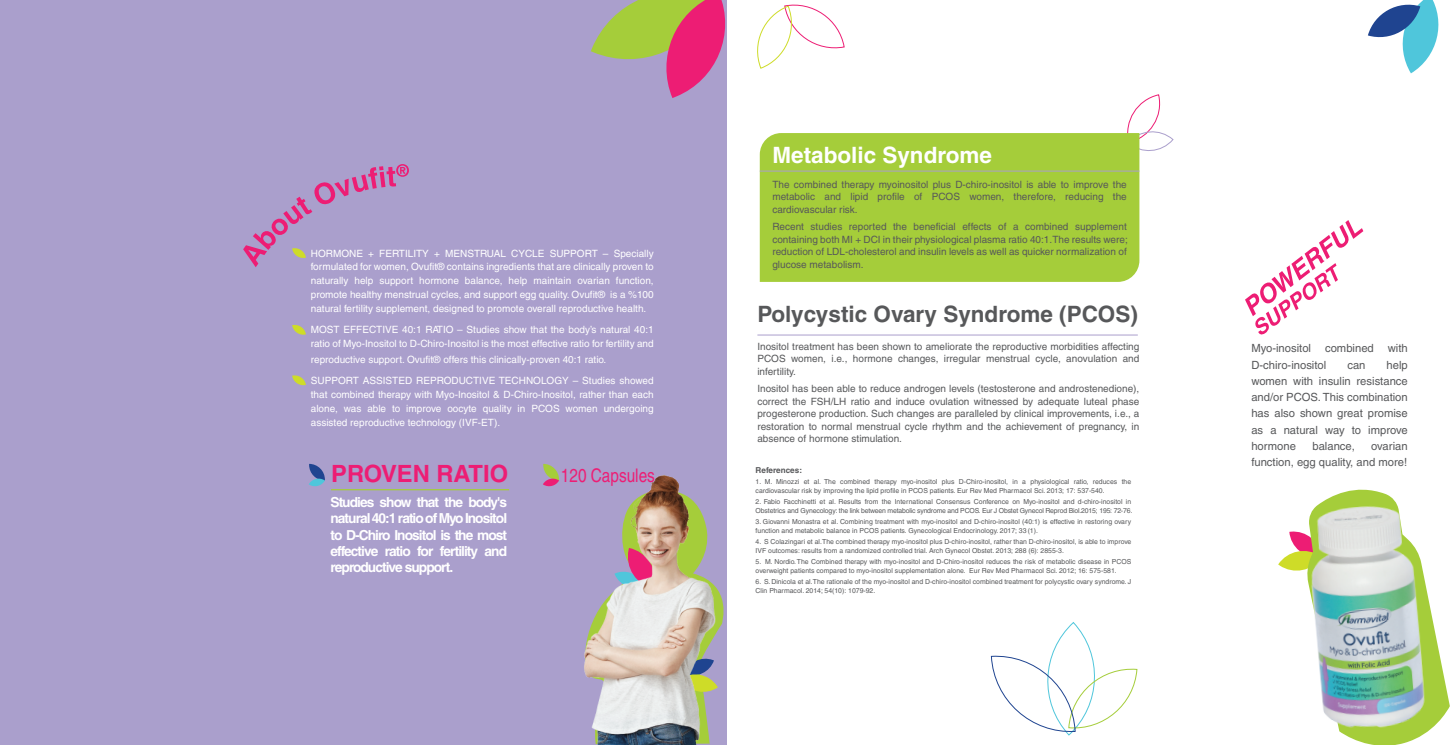
<style>
.page{position:relative;width:1453px;height:745px;background:#fff}
.page>*{position:absolute;margin:0;border:0;box-sizing:border-box;transform-origin:0 0}
.t1{font:700 23.75px "Helvetica CE";color:#ed1d74}
.t2{font:700 22.5px "Helvetica CE";color:#57585a}
.t3{font:700 22.5px "Helvetica CE";color:#fff}
.t4{font:condensed 18.75px "Helvetica CE";color:#ed1d74}
.t5{font:700 13.75px/16.2px "Helvetica CE";letter-spacing:-.07em;color:#fff;text-align:justify}
.t6{font:11.25px/16.2px "Helvetica CE";color:#57585a}
.t7{font:10px/12.5px "Helvetica CE";color:#57585a;text-align:justify}
.t8{font:10px/13.8px "Helvetica CE";color:#fff;text-align:justify}
.t9{font:700 8.12px "Helvetica";color:#57585a}
.t10{font:6.88px/8.8px "Helvetica CE";color:#57585a}
</style>
<div class="page">
<div style="left:0;top:0;width:726px;height:744px;background:#aa9fcc"></div>
<svg style="left:1368px;top:0;width:71px;height:73px"></svg>
<svg style="left:1127px;top:94px;width:46px;height:60px"></svg>
<div style="left:760px;top:133px;width:379px;height:149px;background:#a5cd3a"></div>
<svg style="left:757px;top:4px;width:87px;height:65px"></svg>
<svg style="left:991px;top:622px;width:108px;height:114px"></svg>
<svg style="left:591px;top:0;width:136px;height:98px"></svg>
<img style="left:449px;top:453px;width:278px;height:291px">
<img style="left:1099px;top:489px;width:351px;height:255px">
<svg style="left:543px;top:463px;width:16px;height:24px"></svg>
<svg style="left:309px;top:463px;width:16px;height:24px"></svg>
<svg style="left:292px;top:375px;width:14px;height:11px"></svg>
<svg style="left:292px;top:325px;width:14px;height:10px"></svg>
<svg style="left:243px;top:164px;width:166px;height:103px"></svg>
<hr style="left:331px;top:488px;width:178px;height:2px;background:#a5cd3a">
<hr style="left:757px;top:334px;width:381px;height:1px;background:#aa9fcc">
<hr style="left:760px;top:171px;width:379px;height:1px;background:#aa9fcc">
<svg style="left:1245px;top:220px;width:118px;height:115px"></svg>
<p class="t8" style="left:311px;top:246px;width:344px">HORMONE + FERTILITY + MENSTRUAL CYCLE SUPPORT – Specially formulated for women, Ovufit® contains ingredients that are clinically proven to naturally help support hormone balance, help maintain ovarian function, promote healthy menstrual cycles, and support egg quality. Ovufit® is a %100 natural fertility supplement, designed to promote overall reproductive health.</p>
<h3 class="t8" style="left:311px;top:322px;width:344px">MOST EFFECTIVE 40:1 RATIO – Studies show that the body’s natural 40:1 ratio of Myo-Inositol to D-Chiro-Inositol is the most effective ratio for fertility and</h3>
<h3 class="t8" style="left:311px;top:349px;width:344px;line-height:21.2px">reproductive support. Ovufit® offers this clinically-proven 40:1 ratio.<br>SUPPORT ASSISTED REPRODUCTIVE TECHNOLOGY – Studies showed</h3>
<h3 class="t8" style="left:311px;top:387px;width:344px">that combined therapy with Myo-Inositol &amp; D-Chiro-Inositol, rather than each alone, was able to improve oocyte quality in PCOS women undergoing assisted reproductive technology (IVF-ET).</h3>
<h1 class="t1" style="left:331px;top:459px;width:178px">PROVEN RATIO</h1>
<h3 class="t4" style="left:561px;top:463px;width:96px">120 Capsules</h3>
<h3 class="t5" style="left:330px;top:493px;width:178px">Studies show that the body's natural 40:1 ratio of Myo Inositol to D-Chiro Inositol is the most effective ratio for fertility and reproductive support.</h3>
<h2 class="t3" style="left:772px;top:141px;width:221px">Metabolic Syndrome</h2>
<h3 class="t7" style="left:772px;top:178px;width:356px">The combined therapy myoinositol plus D-chiro-inositol is able to improve the metabolic and lipid profile of PCOS women, therefore, reducing the cardiovascular risk.</h3>
<p class="t7" style="left:772px;top:220px;width:357px">Recent studies reported the beneficial effects of a combined supplement containing both MI + DCI in their physiological plasma ratio 40:1.The results were; reduction of LDL-cholesterol and insulin levels as well as quicker normalization of glucose metabolism.</p>
<h2 class="t2" style="left:757px;top:300px;width:382px">Polycystic Ovary Syndrome (PCOS)</h2>
<h3 class="t7" style="left:757px;top:339px;width:383px">Inositol treatment has been shown to ameliorate the reproductive morbidities affecting PCOS women, i.e., hormone changes, irregular menstrual cycle, anovulation and infertility.</h3>
<p class="t7" style="left:757px;top:382px;width:383px">Inositol has been able to reduce androgen levels (testosterone and androstenedione), correct the FSH/LH ratio and induce ovulation witnessed by adequate luteal phase progesterone production. Such changes are paralleled by clinical improvements, i.e., a restoration to normal menstrual cycle rhythm and the achievement of pregnancy, in absence of hormone stimulation.</p>
<p class="t9" style="left:756px;top:465px;width:48px">References:</p>
<p class="t10" style="left:756px;top:477px;width:377px">1. M. Minozzi et al. The combined therapy myo-inositol plus D-Chiro-inositol, in a physiological ratio, reduces the cardiovascular risk by improving the lipid profile in PCOS patients. Eur Rev Med Pharmacol Sci. 2013; 17: 537-540.</p>
<p class="t10" style="left:756px;top:497px;width:379px">2. Fabio Facchinetti et al. Results from the International Consensus Conference on Myo-inositol and d-chiro-inositol in<br>Obstetrics and Gynecology: the link between metabolic syndrome and PCOS. Eur J Obstet Gynecol Reprod Biol.2015; 195: 72-76.</p>
<p class="t10" style="left:756px;top:517px;width:377px">3. Giovanni Monastra et al. Combining treatment with myo-inositol and D-chiro-inositol (40:1) is effective in restoring ovary function and metabolic balance in PCOS patients. Gynecological Endocrinology. 2017; 33(1).</p>
<p class="t10" style="left:756px;top:537px;width:377px">4. S Colazingari et al.The combined therapy myo-inositol plus D-chiro-inositol, rather than D-chiro-inositol, is able to improve<br>IVF outcomes: results from a randomized controlled trial. Arch Gynecol Obstet. 2013; 288 (6): 2855-3.</p>
<p class="t10" style="left:756px;top:557px;width:377px">5. M. Nordio. The Combined therapy with myo-inositol and D-Chiro-inositol reduces the risk of metabolic disease in PCOS overweight patients compared to myo-inositol supplementation alone. Eur Rev Med Pharmacol Sci. 2012; 16: 575-581.</p>
<p class="t10" style="left:756px;top:577px;width:377px">6. S. Dinicola et al.The rationale of the myo-inositol and D-chiro-inositol combined treatment for polycystic ovary syndrome. J<br>Clin Pharmacol. 2014; 54(10): 1079-92.</p>
<h3 class="t6" style="left:1251px;top:340px;width:158px">Myo-inositol combined with<br>D-chiro-inositol</h3>
<h3 class="t6" style="left:1251px;top:356px;width:158px;text-align:justify;text-indent:135px">help women with insulin resistance and/or PCOS. This combination has also shown great promise as a natural way to improve hormone</h3>
<h3 class="t6" style="left:1347px;top:356px;width:20px">can</h3>
<h3 class="t6" style="left:1251px;top:437px;width:158px;text-align:right">ovarian<br>function, egg quality, and more!</h3>
<h3 class="t6" style="left:1312px;top:437px;width:44px">balance,</h3>
</div>
